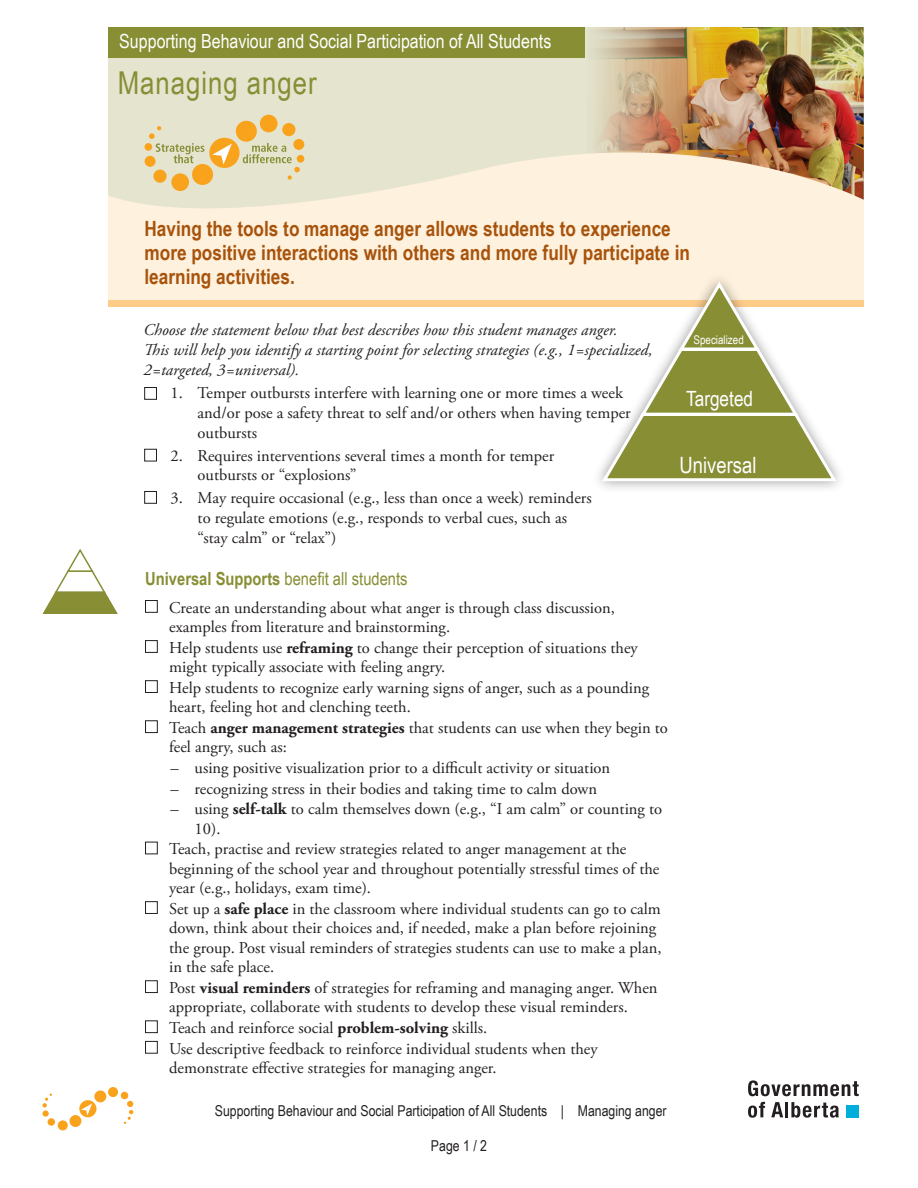
<style>
.page{position:relative;width:918px;height:1188px;background:#fff}
.page>*{position:absolute;margin:0;border:0;box-sizing:border-box;transform-origin:0 0}
.t1{font:31.5px "Arial Narrow";letter-spacing:.03em;color:#878e34}
.t2{font:22.5px "Arial Narrow";color:#fff}
.t3{font:700 21px/24px "Arial Narrow";color:#a7530c}
.t4{font:21px "Arial Narrow";color:#fff}
.t5{font:19.5px "Arial Narrow";color:#fff}
.t6{font:18px "Arial Narrow";color:#878e34}
.t7{font:16.5px/19.5px "Adobe Garamond Pro";color:#231f20}
.t8{font:italic 16.5px/19.8px "Adobe Garamond Pro";color:#231f20}
.t9{font:15px "Arial Narrow";color:#231f20}
.t10{font:12px "Arial Narrow";color:#fff}
.s1{font-weight:700}
</style>
<div class="page">
<div style="left:108px;top:107px;width:756px;height:200px;background:#fef1dd"></div>
<svg style="left:108px;top:58px;width:475px;height:150px;background:#e7e5d0"></svg>
<img style="left:583px;top:27px;width:281px;height:173px">
<div style="left:145px;top:600px;width:13px;height:13px;border:1px solid #231f20"></div>
<div style="left:145px;top:640px;width:13px;height:13px;border:1px solid #231f20"></div>
<div style="left:145px;top:680px;width:13px;height:13px;border:1px solid #231f20"></div>
<div style="left:145px;top:720px;width:13px;height:13px;border:1px solid #231f20"></div>
<div style="left:145px;top:842px;width:13px;height:12px;border:1px solid #231f20"></div>
<div style="left:145px;top:901px;width:13px;height:13px;border:1px solid #231f20"></div>
<div style="left:145px;top:980px;width:13px;height:13px;border:1px solid #231f20"></div>
<div style="left:145px;top:1020px;width:13px;height:13px;border:1px solid #231f20"></div>
<div style="left:145px;top:1041px;width:13px;height:13px;border:1px solid #231f20"></div>
<svg style="left:42px;top:549px;width:76px;height:65px"></svg>
<div style="left:108px;top:300px;width:756px;height:7px;background:#fdcc89"></div>
<div style="left:209px;top:138px;width:31px;height:30px;background:#f9a21c;border-radius:50%"></div>
<div style="left:192px;top:164px;width:21px;height:21px;background:#f9a21c;border-radius:50%"></div>
<div style="left:171px;top:173px;width:18px;height:18px;background:#f9a21c;border-radius:50%"></div>
<div style="left:153px;top:170px;width:14px;height:13px;background:#f9a21c;border-radius:50%"></div>
<div style="left:145px;top:156px;width:11px;height:11px;background:#f9a21c;border-radius:50%"></div>
<div style="left:145px;top:143px;width:7px;height:8px;background:#f9a21c;border-radius:50%"></div>
<div style="left:236px;top:121px;width:21px;height:21px;background:#f9a21c;border-radius:50%"></div>
<div style="left:260px;top:115px;width:18px;height:17px;background:#f9a21c;border-radius:50%"></div>
<div style="left:282px;top:123px;width:13px;height:13px;background:#f9a21c;border-radius:50%"></div>
<div style="left:293px;top:139px;width:11px;height:11px;background:#f9a21c;border-radius:50%"></div>
<div style="left:297px;top:155px;width:7px;height:8px;background:#f9a21c;border-radius:50%"></div>
<svg style="left:212px;top:144px;width:20px;height:21px"></svg>
<svg style="left:149px;top:126px;width:56px;height:37px;background:#dad7b5"></svg>
<svg style="left:243px;top:143px;width:57px;height:37px;background:#d8d5b2"></svg>
<div style="left:79px;top:1100px;width:17px;height:17px;background:#f9a21c;border-radius:50%"></div>
<div style="left:70px;top:1115px;width:11px;height:12px;background:#f9a21c;border-radius:50%"></div>
<div style="left:58px;top:1120px;width:10px;height:10px;background:#f9a21c;border-radius:50%"></div>
<div style="left:48px;top:1118px;width:7px;height:8px;background:#f9a21c;border-radius:50%"></div>
<div style="left:43px;top:1110px;width:6px;height:7px;background:#f9a21c;border-radius:50%"></div>
<svg style="left:42px;top:1094px;width:10px;height:14px"></svg>
<div style="left:94px;top:1090px;width:12px;height:12px;background:#f9a21c;border-radius:50%"></div>
<div style="left:108px;top:1087px;width:10px;height:10px;background:#f9a21c;border-radius:50%"></div>
<div style="left:121px;top:1092px;width:7px;height:7px;background:#f9a21c;border-radius:50%"></div>
<svg style="left:124px;top:1101px;width:9px;height:23px"></svg>
<svg style="left:81px;top:1103px;width:11px;height:12px"></svg>
<svg style="left:748px;top:1102px;width:17px;height:16px"></svg>
<svg style="left:771px;top:1102px;width:12px;height:15px"></svg>
<hr style="left:785px;top:1102px;width:3px;height:15px;background:#231f20">
<svg style="left:791px;top:1102px;width:48px;height:16px"></svg>
<div style="left:847px;top:1105px;width:12px;height:12px;background:#00aedc"></div>
<svg style="left:748px;top:1080px;width:111px;height:16px"></svg>
<div style="left:592px;top:271px;width:255px;height:222px;background:#231f20;opacity:.45"></div>
<svg style="left:600px;top:280px;width:239px;height:204px"></svg>
<div style="left:144px;top:387px;width:13px;height:13px;border:1px solid #231f20"></div>
<div style="left:144px;top:449px;width:13px;height:12px;border:1px solid #231f20"></div>
<div style="left:144px;top:491px;width:13px;height:13px;border:1px solid #231f20"></div>
<div style="left:108px;top:27px;width:476px;height:31px;background:#878e34"></div>
<p class="t5" style="left:119px;top:27px;width:434px">Supporting Behaviour and Social Participation of All Students</p>
<p class="t1" style="left:118px;top:60px;width:200px">Managing anger</p>
<p class="t3" style="left:145px;top:216px;width:547px">Having the tools to manage anger allows students to experience more positive interactions with others and more fully participate in learning activities.</p>
<p class="t8" style="left:144px;top:321px;width:510px">Choose the statement below that best describes how this student manages anger.<br>This will help you identify a starting point for selecting strategies (e.g., 1=specialized,<br>2=targeted, 3=universal).</p>
<p class="t7" style="left:198px;top:383px;width:435px;text-indent:-27px">1. Temper outbursts interfere with learning one or more times a week and/or pose a safety threat to self and/or others when having temper outbursts</p>
<p class="t7" style="left:198px;top:446px;width:358px;text-indent:-27px">2. Requires interventions several times a month for temper outbursts or “explosions”</p>
<p class="t7" style="left:198px;top:489px;width:396px;text-indent:-27px">3. May require occasional (e.g., less than once a week) reminders to regulate emotions (e.g., responds to verbal cues, such as “stay calm” or “relax”)</p>
<p class="t6" style="left:145px;top:566px;width:264px"><span class="s1">Universal Supports</span> benefit all students</p>
<p class="t7" style="left:169px;top:598px;width:447px">Create an understanding about what anger is through class discussion, examples from literature and brainstorming.</p>
<p class="t7" style="left:169px;top:638px;width:470px">Help students use <span class="s1">reframing</span> to change their perception of situations they might typically associate with feeling angry.</p>
<p class="t7" style="left:169px;top:678px;width:481px">Help students to recognize early warning signs of anger, such as a pounding heart, feeling hot and clenching teeth.</p>
<p class="t7" style="left:169px;top:719px;width:500px">Teach <span class="s1">anger management strategies</span> that students can use when they begin to feel angry, such as:</p>
<p class="t7" style="left:171px;top:759px;width:441px">– using positive visualization prior to a difficult activity or situation</p>
<p class="t7" style="left:171px;top:779px;width:428px">– recognizing stress in their bodies and taking time to calm down</p>
<p class="t7" style="left:195px;top:800px;width:469px;text-indent:-24px">– using <span class="s1">self-talk</span> to calm themselves down (e.g., “I am calm” or counting to<br>10).</p>
<p class="t7" style="left:169px;top:840px;width:492px">Teach, practise and review strategies related to anger management at the beginning of the school year and throughout potentially stressful times of the year (e.g., holidays, exam time).</p>
<p class="t7" style="left:169px;top:899px;width:494px">Set up a <span class="s1">safe place</span> in the classroom where individual students can go to calm down, think about their choices and, if needed, make a plan before rejoining the group. Post visual reminders of strategies students can use to make a plan, in the safe place.</p>
<p class="t7" style="left:169px;top:979px;width:490px">Post <span class="s1">visual reminders</span> of strategies for reframing and managing anger. When appropriate, collaborate with students to develop these visual reminders.</p>
<p class="t7" style="left:169px;top:1019px;width:320px">Teach and reinforce social <span class="s1">problem-solving</span> skills.</p>
<p class="t7" style="left:169px;top:1039px;width:430px">Use descriptive feedback to reinforce individual students when they demonstrate effective strategies for managing anger.</p>
<p class="t9" style="left:215px;top:1099px;width:453px">Supporting Behaviour and Social Participation of All Students | Managing anger</p>
<p class="t9" style="left:431px;top:1135px;width:58px">Page 1 / 2</p>
<p class="t10" style="left:694px;top:331px;width:52px">Specialized</p>
<p class="t4" style="left:686px;top:383px;width:69px">Targeted</p>
<p class="t2" style="left:680px;top:448px;width:78px">Universal</p>
</div>
